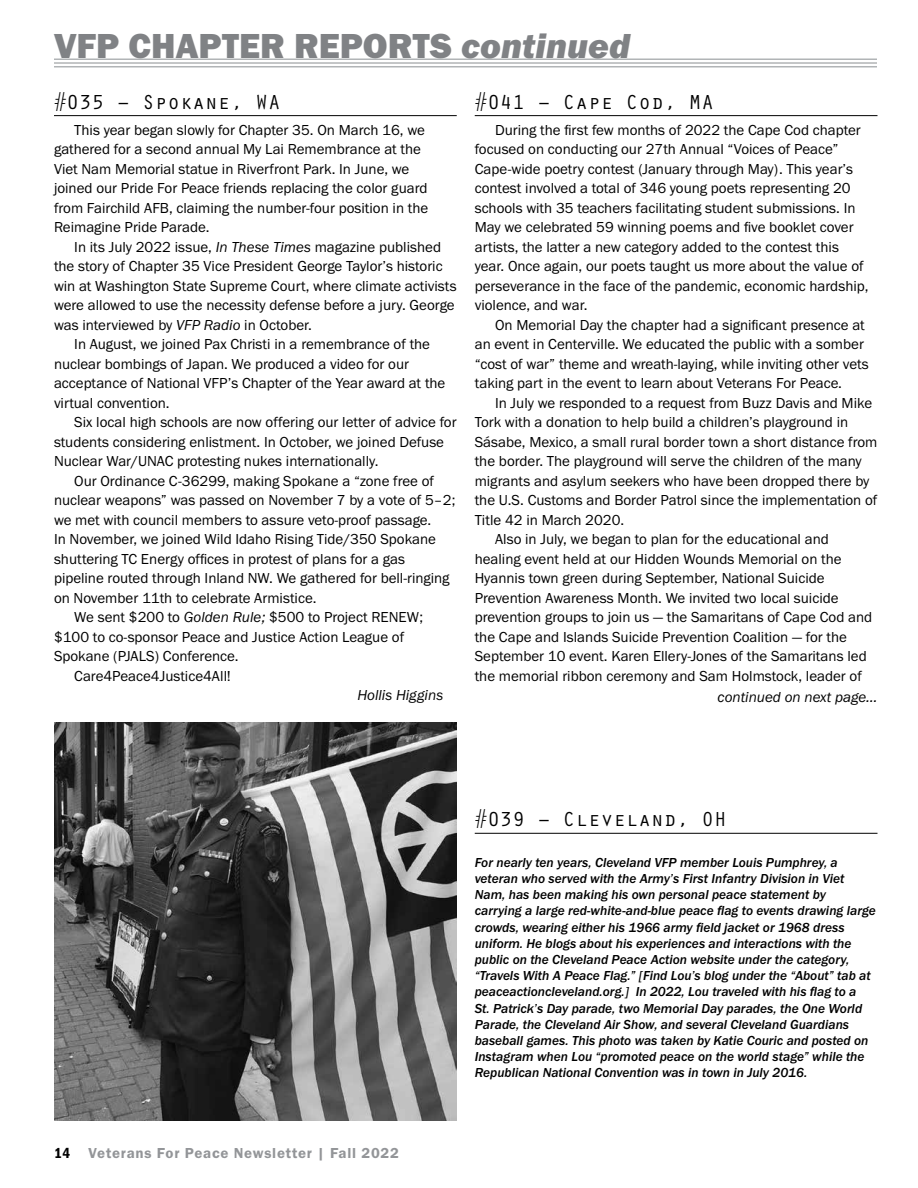
<style>
.page{position:relative;width:918px;height:1188px;background:#fff}
.page>*{position:absolute;margin:0;border:0;box-sizing:border-box;transform-origin:0 0}
.t1{font:36px "Franklin Gothic URW Hea";color:#808285}
.t2{font:21px "Orator Std";color:#000}
.t3{font:15px/19.5px "Franklin Gothic URW Boo";color:#000}
.t4{font:15px "Franklin Gothic URW Dem";letter-spacing:.05em;color:#939598}
.t5{font:15px "Franklin Gothic URW Boo Ita";color:#000}
.t6{font:13.5px/16.2px "Franklin Gothic URW Med Ita";color:#000}
.s1{font-family:"Franklin Gothic URW Hea Ita"}
.s2{font-family:"Franklin Gothic URW Boo Ita"}
.s3{font-family:"Franklin Gothic URW Con Dem";color:#000}
</style>
<div class="page">
<hr style="left:54px;top:58px;width:864px;height:2px;background:#b1b4b6">
<hr style="left:54px;top:62px;width:864px;height:2px;background:#b1b4b6">
<hr style="left:54px;top:66px;width:864px;height:2px;background:#b1b4b6">
<div style="left:878px;top:48px;width:40px;height:46px;background:#fff"></div>
<hr style="left:54px;top:115px;width:403px;height:1px;background:#000">
<hr style="left:475px;top:115px;width:403px;height:1px;background:#000">
<img style="left:54px;top:722px;width:403px;height:398px">
<hr style="left:475px;top:833px;width:403px;height:1px;background:#000">
<h1 class="t1" style="left:54px;top:22px;width:578px">VFP CHAPTER REPORTS <span class="s1">continued</span></h1>
<h2 class="t2" style="left:54px;top:87px;width:228px">#035 – Spokane, WA</h2>
<p class="t3" style="left:54px;top:120px;width:376px;text-indent:20px">This year began slowly for Chapter 35. On March 16, we gathered for a second annual My Lai Remembrance at the Viet Nam Memorial statue in Riverfront Park. In June, we joined our Pride For Peace friends replacing the color guard from Fairchild AFB, claiming the number-four position in the Reimagine Pride Parade.</p>
<p class="t3" style="left:74px;top:237px;width:368px">In its July 2022 issue, <span class="s2">In These Times</span> magazine published</p>
<p class="t3" style="left:54px;top:256px;width:390px">the story of Chapter 35 Vice President George Taylor’s historic</p>
<p class="t3" style="left:54px;top:276px;width:404px">win at Washington State Supreme Court, where climate activists</p>
<p class="t3" style="left:54px;top:295px;width:402px">were allowed to use the necessity defense before a jury. George</p>
<p class="t3" style="left:54px;top:315px;width:260px">was interviewed by <span class="s2">VFP Radio</span> in October.</p>
<p class="t3" style="left:74px;top:334px;width:357px">In August, we joined Pax Christi in a remembrance of the</p>
<p class="t3" style="left:54px;top:354px;width:357px">nuclear bombings of Japan. We produced a video for our</p>
<p class="t3" style="left:54px;top:373px;width:393px">acceptance of National VFP’s Chapter of the Year award at the</p>
<p class="t3" style="left:54px;top:393px;width:117px">virtual convention.</p>
<p class="t3" style="left:74px;top:412px;width:384px">Six local high schools are now offering our letter of advice for</p>
<p class="t3" style="left:54px;top:432px;width:392px">students considering enlistment. In October, we joined Defuse</p>
<p class="t3" style="left:54px;top:451px;width:326px">Nuclear War/UNAC protesting nukes internationally.</p>
<p class="t3" style="left:74px;top:471px;width:361px">Our Ordinance C-36299, making Spokane a “zone free of</p>
<p class="t3" style="left:54px;top:490px;width:403px">nuclear weapons” was passed on November 7 by a vote of 5–2;</p>
<p class="t3" style="left:54px;top:510px;width:379px">we met with council members to assure veto-proof passage.</p>
<p class="t3" style="left:54px;top:529px;width:383px">In November, we joined Wild Idaho Rising Tide/350 Spokane</p>
<p class="t3" style="left:54px;top:549px;width:353px">shuttering TC Energy offices in protest of plans for a gas</p>
<p class="t3" style="left:54px;top:568px;width:397px">pipeline routed through Inland NW. We gathered for bell-ringing</p>
<p class="t3" style="left:54px;top:588px;width:264px">on November 11th to celebrate Armistice.</p>
<p class="t3" style="left:74px;top:607px;width:350px">We sent $200 to <span class="s2">Golden Rule;</span> $500 to Project RENEW;</p>
<p class="t3" style="left:54px;top:627px;width:352px">$100 to co-sponsor Peace and Justice Action League of</p>
<p class="t3" style="left:54px;top:646px;width:186px">Spokane (PJALS) Conference.</p>
<p class="t3" style="left:74px;top:666px;width:158px">Care4Peace4Justice4All!</p>
<p class="t5" style="left:357px;top:686px;width:87px">Hollis Higgins</p>
<h2 class="t2" style="left:475px;top:87px;width:241px">#041 – Cape Cod, MA</h2>
<p class="t3" style="left:475px;top:120px;width:395px;text-indent:20px">During the first few months of 2022 the Cape Cod chapter focused on conducting our 27th Annual “Voices of Peace” Cape-wide poetry contest (January through May). This year’s contest involved a total of 346 young poets representing 20 schools with 35 teachers facilitating student submissions. In May we celebrated 59 winning poems and five booklet cover artists, the latter a new category added to the contest this year. Once again, our poets taught us more about the value of perseverance in the face of the pandemic, economic hardship, violence, and war.</p>
<p class="t3" style="left:475px;top:315px;width:396px;text-indent:20px">On Memorial Day the chapter had a significant presence at an event in Centerville. We educated the public with a somber “cost of war” theme and wreath-laying, while inviting other vets taking part in the event to learn about Veterans For Peace.</p>
<p class="t3" style="left:495px;top:393px;width:379px">In July we responded to a request from Buzz Davis and Mike</p>
<p class="t3" style="left:475px;top:412px;width:375px">Tork with a donation to help build a children’s playground in</p>
<p class="t3" style="left:475px;top:432px;width:404px">Sásabe, Mexico, a small rural border town a short distance from</p>
<p class="t3" style="left:475px;top:451px;width:389px">the border. The playground will serve the children of the many</p>
<p class="t3" style="left:475px;top:471px;width:396px">migrants and asylum seekers who have been dropped there by</p>
<p class="t3" style="left:475px;top:490px;width:404px">the U.S. Customs and Border Patrol since the implementation of</p>
<p class="t3" style="left:475px;top:510px;width:151px">Title 42 in March 2020.</p>
<p class="t3" style="left:495px;top:529px;width:335px">Also in July, we began to plan for the educational and</p>
<p class="t3" style="left:475px;top:549px;width:368px">healing event held at our Hidden Wounds Memorial on the</p>
<p class="t3" style="left:475px;top:568px;width:351px">Hyannis town green during September, National Suicide</p>
<p class="t3" style="left:475px;top:588px;width:365px">Prevention Awareness Month. We invited two local suicide</p>
<p class="t3" style="left:475px;top:607px;width:399px">prevention groups to join us — the Samaritans of Cape Cod and</p>
<p class="t3" style="left:475px;top:627px;width:374px">the Cape and Islands Suicide Prevention Coalition — for the</p>
<p class="t3" style="left:475px;top:646px;width:393px">September 10 event. Karen Ellery-Jones of the Samaritans led</p>
<p class="t3" style="left:475px;top:666px;width:389px">the memorial ribbon ceremony and Sam Holmstock, leader of</p>
<p class="t5" style="left:718px;top:687px;width:161px">continued on next page…</p>
<h2 class="t2" style="left:475px;top:804px;width:254px">#039 – Cleveland, OH</h2>
<p class="t4" style="left:54px;top:1143px;width:346px"><span class="s3">14</span> Veterans For Peace Newsletter | Fall 2022</p>
<p class="t6" style="left:475px;top:854px;width:403px">For nearly ten years, Cleveland VFP member Louis Pumphrey, a veteran who served with the Army’s First Infantry Division in Viet Nam, has been making his own personal peace statement by carrying a large red-white-and-blue peace flag to events drawing large crowds, wearing either his 1966 army field jacket or 1968 dress uniform. He blogs about his experiences and interactions with the public on the Cleveland Peace Action website under the category, “Travels With A Peace Flag.” [Find Lou’s blog under the “About” tab at peaceactioncleveland.org.] In 2022, Lou traveled with his flag to a<br>St. Patrick’s Day parade, two Memorial Day parades, the One World Parade, the Cleveland Air Show, and several Cleveland Guardians baseball games. This photo was taken by Katie Couric and posted on Instagram when Lou “promoted peace on the world stage” while the Republican National Convention was in town in July 2016.</p>
</div>
